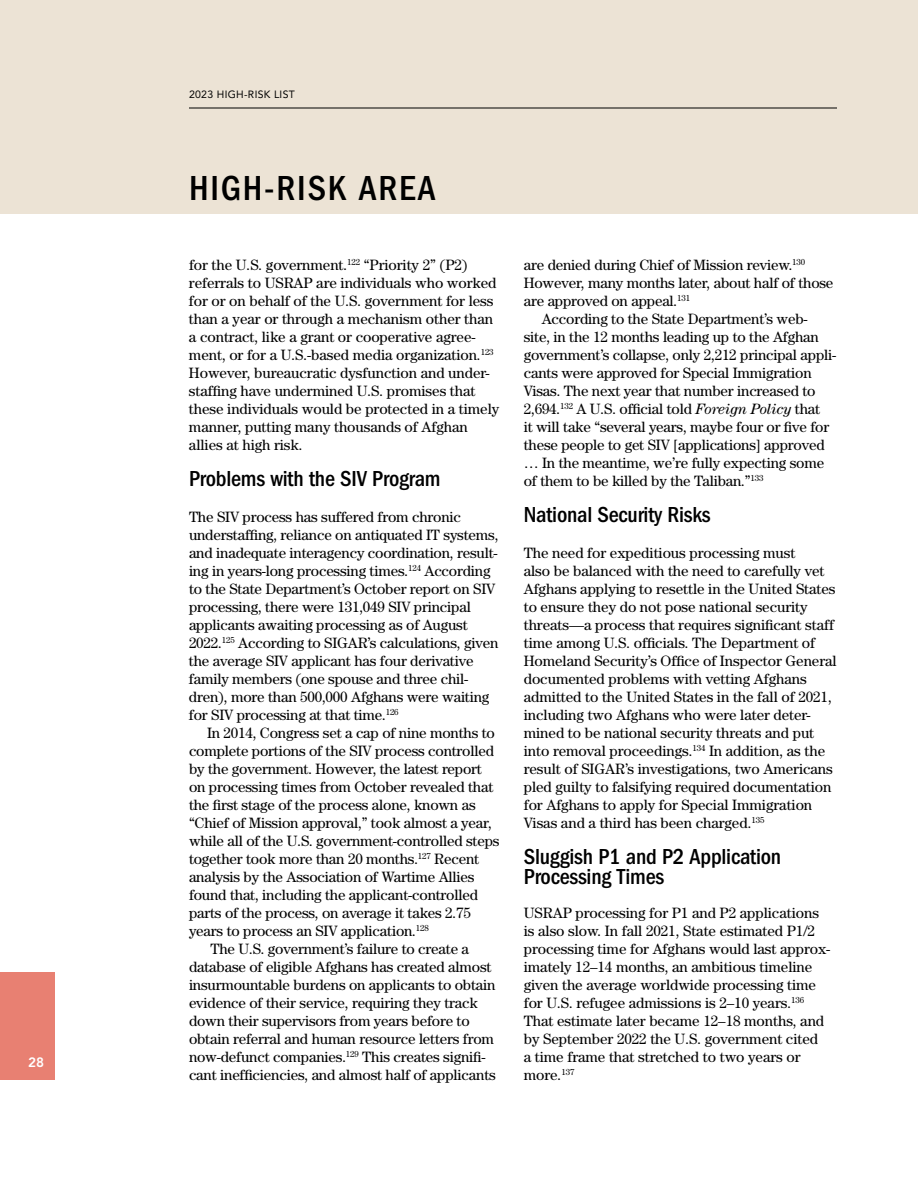
<style>
.page{position:relative;width:918px;height:1188px;background:#fff}
.page>*{position:absolute;margin:0;border:0;box-sizing:border-box;transform-origin:0 0}
.t1{font:500 condensed 36px "ITC Franklin Gothic Std";letter-spacing:.05em;color:#000}
.t2{font:500 condensed 22.5px/19.5px "ITC Franklin Gothic Std";letter-spacing:-.01em;color:#000}
.t3{font:15px/18px "Century Std";letter-spacing:-.01em;color:#000}
.t4{font:800 13.5px "Avenir LT Std";color:#fff}
.t5{font:10.5px "Avenir LT Std";letter-spacing:.03em;color:#000}
.s1{font-style:italic}
</style>
<div class="page">
<div style="left:0;top:972px;width:55px;height:108px;background:#e88072"></div>
<div style="left:0;top:0;width:918px;height:214px;background:#ece3d5"></div>
<hr style="left:189px;top:108px;width:648px;height:1px;background:#000">
<p class="t4" style="left:28px;top:1054px;width:17px">28</p>
<p class="t5" style="left:189px;top:88px;width:107px">2023 HIGH-RISK LIST</p>
<h1 class="t1" style="left:189px;top:167px;width:248px">HIGH-RISK AREA</h1>
<p class="t3" style="left:189px;top:256px;width:312px">for the U.S. government.<sup>122</sup> “Priority 2” (P2) referrals to USRAP are individuals who worked for or on behalf of the U.S. government for less than a year or through a mechanism other than a contract, like a grant or cooperative agree&shy;ment, or for a U.S.-based media organization.<sup>123<br></sup>However, bureaucratic dysfunction and under&shy;staffing have undermined U.S. promises that these individuals would be protected in a timely manner, putting many thousands of Afghan allies at high risk.</p>
<h2 class="t2" style="left:189px;top:469px;width:253px">Problems with the SIV Program</h2>
<p class="t3" style="left:189px;top:508px;width:311px">The SIV process has suffered from chronic understaffing, reliance on antiquated IT systems, and inadequate interagency coordination, result&shy;ing in years-long processing times.<sup>124</sup> According to the State Department’s October report on SIV processing, there were 131,049 SIV principal applicants awaiting processing as of August 2022.<sup>125</sup> According to SIGAR’s calculations, given the average SIV applicant has four derivative family members (one spouse and three chil&shy;dren), more than 500,000 Afghans were waiting for SIV processing at that time.<sup>126</sup></p>
<p class="t3" style="left:207px;top:724px;width:289px">In 2014, Congress set a cap of nine months to</p>
<p class="t3" style="left:189px;top:742px;width:307px">complete portions of the SIV process controlled</p>
<p class="t3" style="left:189px;top:760px;width:294px">by the government. However, the latest report</p>
<p class="t3" style="left:189px;top:778px;width:306px">on processing times from October revealed that</p>
<p class="t3" style="left:189px;top:796px;width:288px">the first stage of the process alone, known as</p>
<p class="t3" style="left:189px;top:814px;width:304px">“Chief of Mission approval,” took almost a year,</p>
<p class="t3" style="left:189px;top:832px;width:312px">while all of the U.S. government-controlled steps</p>
<p class="t3" style="left:189px;top:850px;width:292px">together took more than 20 months.<sup>127</sup> Recent</p>
<p class="t3" style="left:189px;top:868px;width:287px">analysis by the Association of Wartime Allies</p>
<p class="t3" style="left:189px;top:886px;width:291px">found that, including the applicant-controlled</p>
<p class="t3" style="left:189px;top:904px;width:283px">parts of the process, on average it takes 2.75</p>
<p class="t3" style="left:189px;top:922px;width:241px">years to process an SIV application.<sup>128</sup></p>
<p class="t3" style="left:210px;top:940px;width:260px">The U.S. government’s failure to create a</p>
<p class="t3" style="left:189px;top:958px;width:304px">database of eligible Afghans has created almost</p>
<p class="t3" style="left:189px;top:976px;width:308px">insurmountable burdens on applicants to obtain</p>
<p class="t3" style="left:189px;top:994px;width:290px">evidence of their service, requiring they track</p>
<p class="t3" style="left:189px;top:1012px;width:282px">down their supervisors from years before to</p>
<p class="t3" style="left:189px;top:1030px;width:307px">obtain referral and human resource letters from</p>
<p class="t3" style="left:189px;top:1048px;width:298px">now-defunct companies.<sup>129</sup> This creates signifi-</p>
<p class="t3" style="left:189px;top:1066px;width:308px">cant inefficiencies, and almost half of applicants</p>
<p class="t3" style="left:524px;top:256px;width:283px">are denied during Chief of Mission review.<sup>130</sup></p>
<p class="t3" style="left:524px;top:274px;width:311px">However, many months later, about half of those</p>
<p class="t3" style="left:524px;top:292px;width:168px">are approved on appeal.<sup>131</sup></p>
<p class="t3" style="left:542px;top:310px;width:267px">According to the State Department’s web-</p>
<p class="t3" style="left:524px;top:328px;width:297px">site, in the 12 months leading up to the Afghan</p>
<p class="t3" style="left:524px;top:346px;width:314px">government’s collapse, only 2,212 principal appli-</p>
<p class="t3" style="left:524px;top:364px;width:289px">cants were approved for Special Immigration</p>
<p class="t3" style="left:524px;top:382px;width:293px">Visas. The next year that number increased to</p>
<p class="t3" style="left:524px;top:400px;width:298px">2,694.<sup>132</sup> A U.S. official told <span class="s1">Foreign Policy</span> that</p>
<p class="t3" style="left:524px;top:418px;width:307px">it will take “several years, maybe four or five for</p>
<p class="t3" style="left:524px;top:436px;width:302px">these people to get SIV [applications] approved</p>
<p class="t3" style="left:524px;top:454px;width:302px">… In the meantime, we’re fully expecting some</p>
<p class="t3" style="left:524px;top:472px;width:241px">of them to be killed by the Taliban.”<sup>133</sup></p>
<h2 class="t2" style="left:524px;top:505px;width:188px">National Security Risks</h2>
<p class="t3" style="left:524px;top:544px;width:314px">The need for expeditious processing must<br>also be balanced with the need to carefully vet Afghans applying to resettle in the United States to ensure they do not pose national security threats—a process that requires significant staff time among U.S. officials. The Department of Homeland Security’s Office of Inspector General documented problems with vetting Afghans admitted to the United States in the fall of 2021, including two Afghans who were later deter&shy;mined to be national security threats and put into removal proceedings.<sup>134</sup> In addition, as the result of SIGAR’s investigations, two Americans pled guilty to falsifying required documentation for Afghans to apply for Special Immigration Visas and a third has been charged.<sup>135</sup></p>
<h2 class="t2" style="left:524px;top:847px;width:259px">Sluggish P1 and P2 Application<br>Processing Times</h2>
<p class="t3" style="left:524px;top:904px;width:308px">USRAP processing for P1 and P2 applications is also slow. In fall 2021, State estimated P1/2 processing time for Afghans would last approx&shy;imately 12–14 months, an ambitious timeline given the average worldwide processing time for U.S. refugee admissions is 2–10 years.<sup>136<br></sup>That estimate later became 12–18 months, and by September 2022 the U.S. government cited<br>a time frame that stretched to two years or more.<sup>137</sup></p>
</div>
